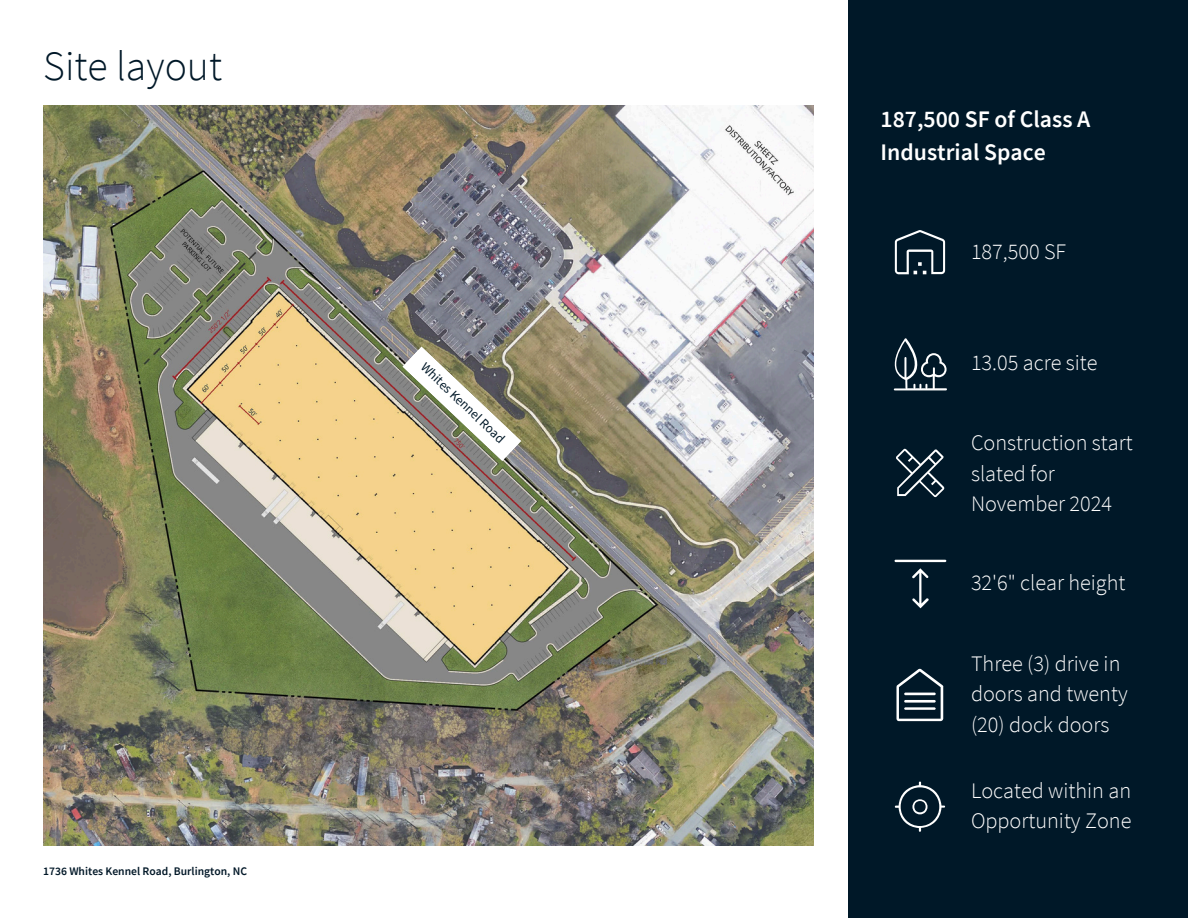
<style>
.page{position:relative;width:1188px;height:918px;background:#fff}
.page>*{position:absolute;margin:0;border:0;box-sizing:border-box;transform-origin:0 0}
.t1{font:300 41.7px "Source Sans Pro";color:#001828}
.t2{font:600 23.7px/32.7px "Source Sans Pro";color:#fff}
.t3{font:300 22.2px/30.3px "Source Sans Pro";color:#fff}
.t4{font:13.2px "Source Sans Pro";color:#001828}
.t5{font:600 11.55px "Source Sans Pro";color:#011727}
</style>
<div class="page">
<div style="left:849px;top:0;width:339px;height:918px;background:#001828"></div>
<svg style="left:895px;top:230px;width:50px;height:44px"></svg>
<svg style="left:893px;top:338px;width:54px;height:52px"></svg>
<svg style="left:896px;top:449px;width:48px;height:48px"></svg>
<hr style="left:895px;top:560px;width:51px;height:2px;background:#fff">
<svg style="left:912px;top:568px;width:17px;height:40px"></svg>
<svg style="left:896px;top:669px;width:47px;height:52px"></svg>
<hr style="left:904px;top:693px;width:32px;height:2px;background:#fff">
<hr style="left:904px;top:700px;width:32px;height:3px;background:#fff">
<hr style="left:904px;top:707px;width:32px;height:3px;background:#fff">
<svg style="left:895px;top:782px;width:50px;height:50px"></svg>
<img style="left:43px;top:105px;width:771px;height:740px">
<img style="left:402px;top:346px;width:119px;height:115px">
<h5 class="t1" style="left:43px;top:39px;width:180px">Site layout</h5>
<p class="t5" style="left:43px;top:864px;width:205px">1736 Whites Kennel Road, Burlington, NC</p>
<p class="t4" style="left:429px;top:359px;width:111px;rotate:43deg">Whites Kennel Road</p>
<h3 class="t2" style="left:881px;top:103px;width:212px">187,500 SF of Class A<br>Industrial Space</h3>
<p class="t3" style="left:971px;top:236px;width:97px">187,500 SF</p>
<p class="t3" style="left:971px;top:347px;width:128px">13.05 acre site</p>
<p class="t3" style="left:971px;top:427px;width:163px">Construction start slated for<br>November 2024</p>
<p class="t3" style="left:971px;top:567px;width:156px">32'6" clear height</p>
<p class="t3" style="left:971px;top:648px;width:158px">Three (3) drive in doors and twenty (20) dock doors</p>
<p class="t3" style="left:971px;top:775px;width:162px">Located within an<br>Opportunity Zone</p>
</div>
